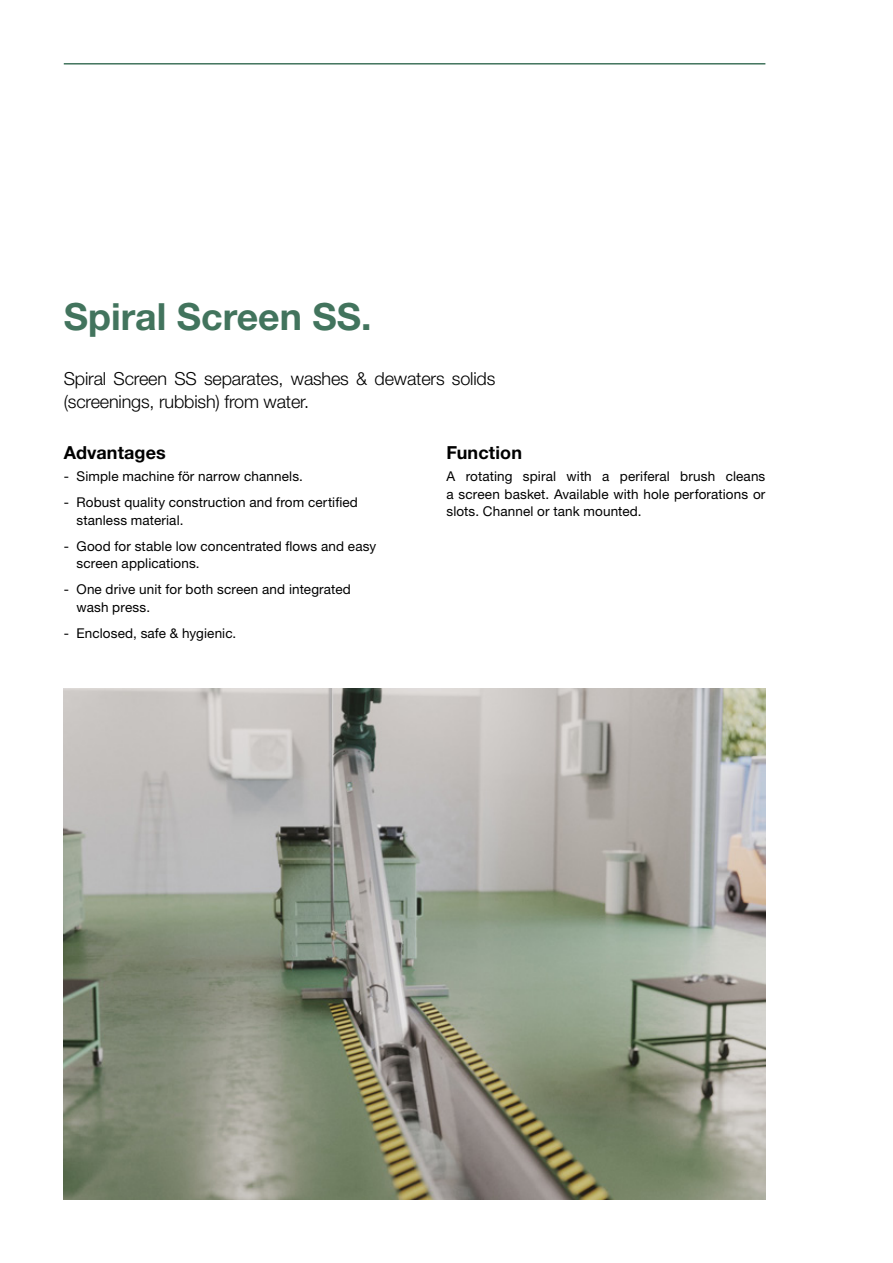
<style>
.page{position:relative;width:893px;height:1263px;background:#fff}
.page>*{position:absolute;margin:0;border:0;box-sizing:border-box;transform-origin:0 0}
.t1{font:700 37.5px "Helvetica Neue LT Std";color:#42745d}
.t2{font:300 18px/23.4px "Helvetica Neue LT Std";letter-spacing:-.01em;color:#000}
.t3{font:700 18px "Helvetica Neue LT Std";letter-spacing:.005em;color:#000}
.t4{font:13.5px/17.5px "Helvetica Neue LT Std";letter-spacing:.01em;color:#000}
</style>
<div class="page">
<img style="left:64px;top:689px;width:701px;height:510px">
<hr style="left:64px;top:63px;width:701px;height:2px;background:#42745d">
<h1 class="t1" style="left:64px;top:293px;width:309px">Spiral Screen SS.</h1>
<h2 class="t2" style="left:64px;top:366px;width:433px">Spiral Screen SS separates, washes &amp; dewaters solids (screenings, rubbish) from water.</h2>
<h2 class="t3" style="left:64px;top:442px;width:104px">Advantages</h2>
<p class="t4" style="left:64px;top:467px;width:241px">- Simple machine för narrow channels.</p>
<p class="t4" style="left:77px;top:493px;width:283px;text-indent:-13px">- Robust quality construction and from certified stanless material.</p>
<p class="t4" style="left:77px;top:537px;width:301px;text-indent:-13px">- Good for stable low concentrated flows and easy screen applications.</p>
<p class="t4" style="left:77px;top:581px;width:276px;text-indent:-13px">- One drive unit for both screen and integrated wash press.</p>
<p class="t4" style="left:64px;top:624px;width:174px">- Enclosed, safe &amp; hygienic.</p>
<h2 class="t3" style="left:446px;top:442px;width:77px">Function</h2>
<p class="t4" style="left:446px;top:467px;width:320px;text-align:justify">A rotating spiral with a periferal brush cleans a screen basket. Available with hole perforations or slots. Channel or tank mounted.</p>
</div>
